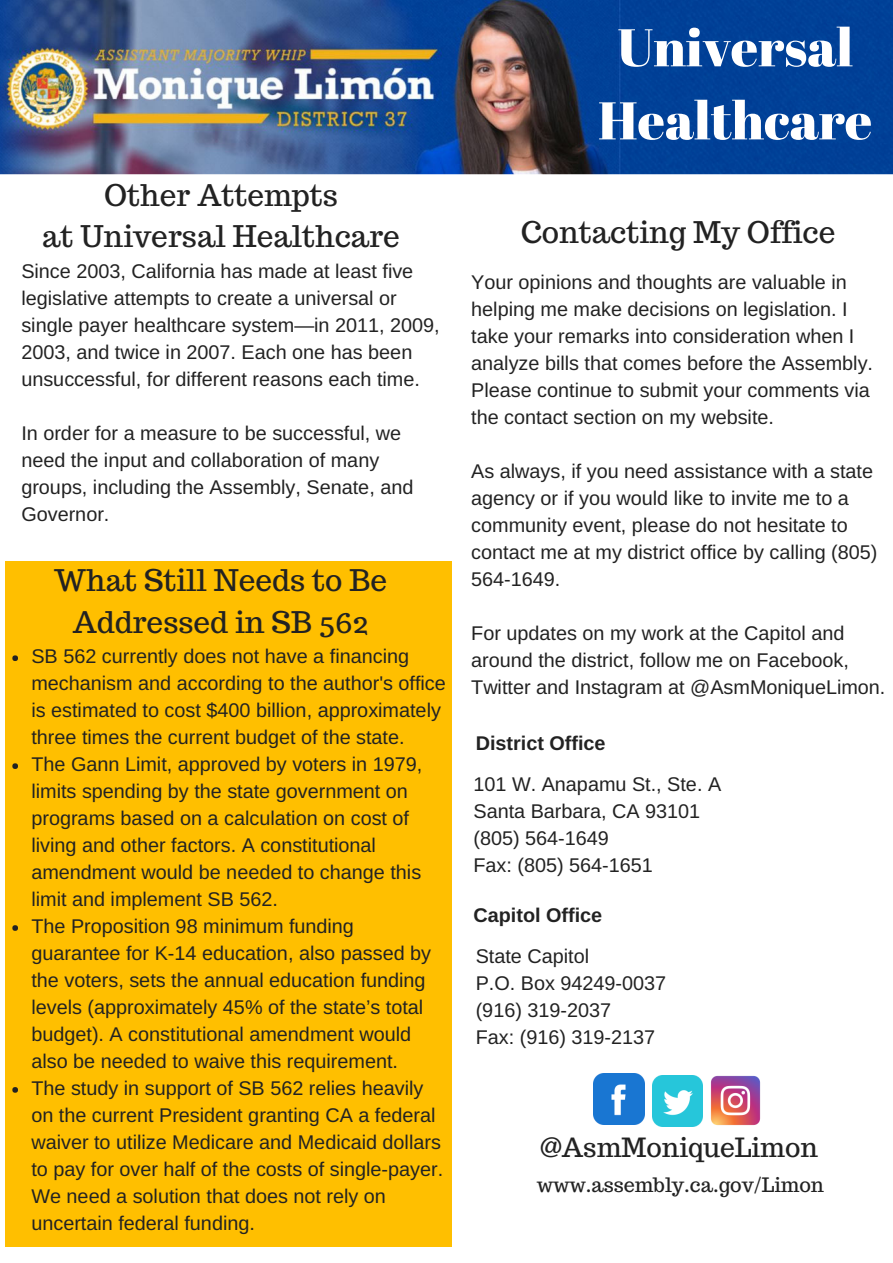
<style>
.page{position:relative;width:893px;height:1263px;background:#fff}
.page>*{position:absolute;margin:0;border:0;box-sizing:border-box;transform-origin:0 0}
.t1{font:52.95px/73.1px "Abril Fatface";color:#fff;text-align:center}
.t2{font:29.7px/41.5px "Trocchi";color:#222;text-align:center}
.t3{font:26.4px "Trocchi";color:#222}
.t4{font:19.8px/27px "Arimo";color:#222}
.t5{font:700 19.8px "Arimo";color:#222}
.t6{font:19.8px "Trocchi";color:#222}
</style>
<div class="page">
<div style="left:6px;top:561px;width:446px;height:686px;background:#ffbf00"></div>
<svg style="left:12px;top:655px;width:6px;height:6px"></svg>
<svg style="left:12px;top:763px;width:6px;height:6px"></svg>
<svg style="left:12px;top:925px;width:6px;height:6px"></svg>
<svg style="left:12px;top:1087px;width:6px;height:6px"></svg>
<img style="left:594px;top:1073px;width:50px;height:51px">
<img style="left:652px;top:1076px;width:51px;height:50px">
<img style="left:710px;top:1075px;width:51px;height:51px">
<img style="left:0;top:0;width:892px;height:174px">
<h2 class="t2" style="left:42px;top:174px;width:359px">Other Attempts<br>at Universal Healthcare</h2>
<p class="t4" style="left:21px;top:257px;width:420px">Since 2003, California has made at least five legislative attempts to create a universal or single payer healthcare system—in 2011, 2009, 2003, and twice in 2007. Each one has been unsuccessful, for different reasons each time.</p>
<p class="t4" style="left:21px;top:419px;width:393px">In order for a measure to be successful, we need the input and collaboration of many groups, including the Assembly, Senate, and Governor.</p>
<h2 class="t2" style="left:54px;top:560px;width:335px">What Still Needs to Be<br>Addressed in SB 562</h2>
<p class="t4" style="left:31px;top:643px;width:416px">SB 562 currently does not have a financing mechanism and according to the author's office is estimated to cost $400 billion, approximately three times the current budget of the state.<br>The Gann Limit, approved by voters in 1979, limits spending by the state government on programs based on a calculation on cost of living and other factors. A constitutional amendment would be needed to change this limit and implement SB 562.<br>The Proposition 98 minimum funding guarantee for K-14 education, also passed by the voters, sets the annual education funding levels (approximately 45% of the state’s total budget). A constitutional amendment would also be needed to waive this requirement.<br>The study in support of SB 562 relies heavily on the current President granting CA a federal waiver to utilize Medicare and Medicaid dollars to pay for over half of the costs of single-payer.<br>We need a solution that does not rely on uncertain federal funding.</p>
<h1 class="t1" style="left:598px;top:9px;width:276px">Universal<br>Healthcare</h1>
<h2 class="t2" style="left:521px;top:211px;width:316px">Contacting My Office</h2>
<p class="t4" style="left:471px;top:269px;width:403px">Your opinions and thoughts are valuable in helping me make decisions on legislation. I take your remarks into consideration when I analyze bills that comes before the Assembly.<br>Please continue to submit your comments via the contact section on my website.</p>
<p class="t4" style="left:471px;top:457px;width:407px">As always, if you need assistance with a state agency or if you would like to invite me to a community event, please do not hesitate to contact me at my district office by calling (805)<br>564-1649.</p>
<p class="t4" style="left:471px;top:619px;width:416px">For updates on my work at the Capitol and around the district, follow me on Facebook,<br>Twitter and Instagram at @AsmMoniqueLimon.</p>
<p class="t5" style="left:475px;top:732px;width:131px">District Office</p>
<p class="t4" style="left:473px;top:771px;width:249px">101 W. Anapamu St., Ste. A<br>Santa Barbara, CA 93101 (805) 564-1649<br>Fax: (805) 564-1651</p>
<p class="t5" style="left:473px;top:904px;width:130px">Capitol Office</p>
<p class="t4" style="left:475px;top:943px;width:192px">State Capitol<br>P.O. Box 94249-0037 (916) 319-2037<br>Fax: (916) 319-2137</p>
<h3 class="t3" style="left:540px;top:1130px;width:279px">@AsmMoniqueLimon</h3>
<p class="t6" style="left:536px;top:1171px;width:289px">www.assembly.ca.gov/Limon</p>
</div>
